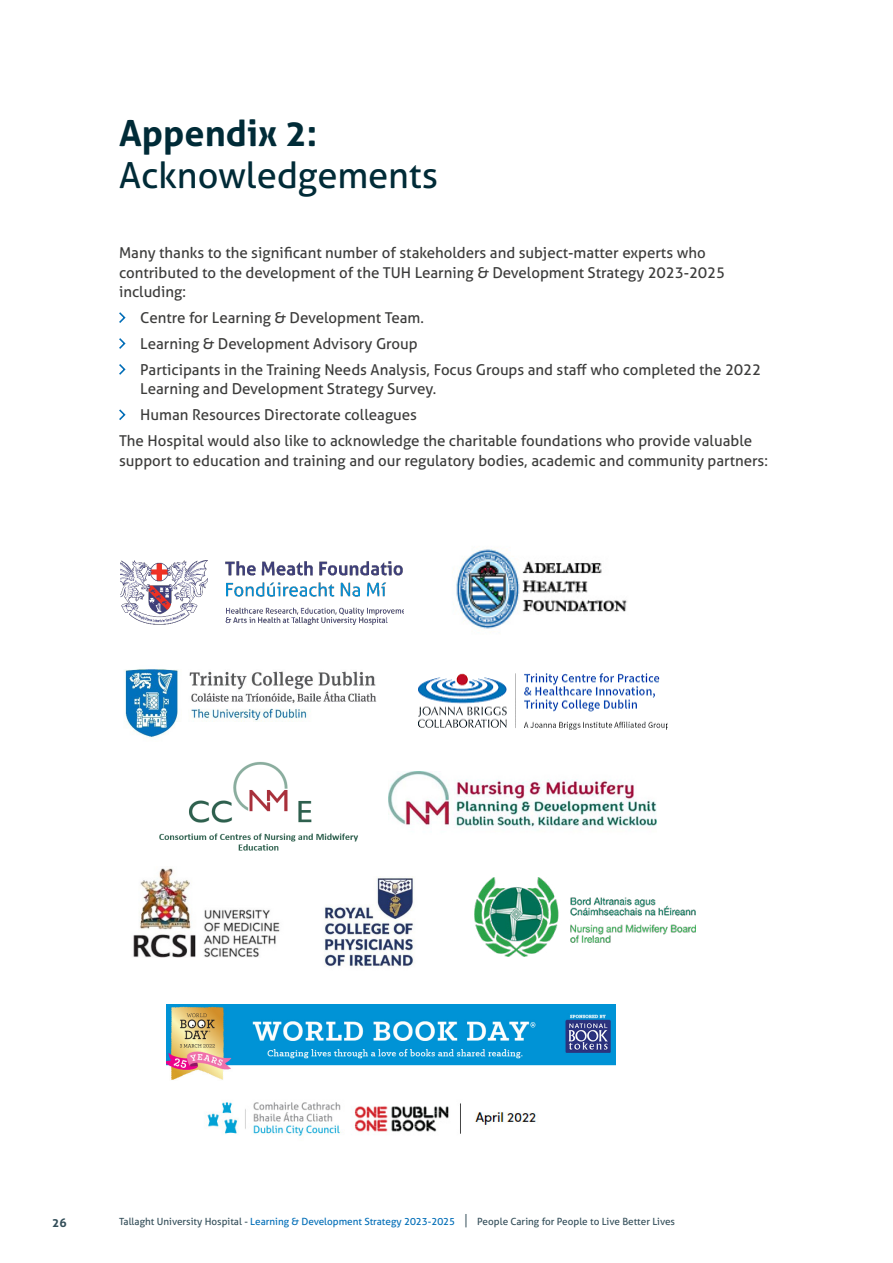
<style>
.page{position:relative;width:893px;height:1263px;background:#fff}
.page>*{position:absolute;margin:0;border:0;box-sizing:border-box;transform-origin:0 0}
.t1{font:36px "Aller";color:#002b37}
.t2{font:700 36px "Aller";color:#002b37}
.t3{font:15px/19.5px "Aller";color:#3c3c3b}
.t4{font:700 12px "Aller";color:#334e59}
.t5{font:9.9px "Aller";color:#334e59}
.s1{color:#006db7}
.s2{font-size:14.1px}
</style>
<div class="page">
<svg style="left:119px;top:312px;width:7px;height:11px"></svg>
<svg style="left:119px;top:338px;width:7px;height:11px"></svg>
<svg style="left:119px;top:364px;width:7px;height:11px"></svg>
<svg style="left:119px;top:409px;width:7px;height:11px"></svg>
<img style="left:207px;top:1102px;width:329px;height:34px">
<img style="left:166px;top:1005px;width:450px;height:75px">
<img style="left:388px;top:771px;width:268px;height:57px">
<img style="left:474px;top:877px;width:222px;height:79px">
<img style="left:133px;top:868px;width:147px;height:90px">
<img style="left:324px;top:876px;width:90px;height:91px">
<img style="left:159px;top:762px;width:199px;height:89px">
<img style="left:124px;top:669px;width:253px;height:68px">
<img style="left:418px;top:673px;width:250px;height:57px">
<img style="left:452px;top:549px;width:175px;height:80px">
<img style="left:120px;top:561px;width:284px;height:63px">
<h1 class="t2" style="left:119px;top:111px;width:200px">Appendix 2:</h1>
<h1 class="t1" style="left:119px;top:152px;width:321px">Acknowledgements</h1>
<p class="t3" style="left:119px;top:243px;width:608px">Many thanks to the significant number of stakeholders and subject-matter experts who contributed to the development of the TUH Learning &amp; Development Strategy 2023-2025 including:</p>
<p class="t3" style="left:140px;top:305px;width:622px;line-height:26px">Centre for Learning &amp; Development Team.<br>Learning &amp; Development Advisory Group<br>Participants in the Training Needs Analysis, Focus Groups and staff who completed the 2022</p>
<p class="t3" style="left:140px;top:379px;width:298px">Learning and Development Strategy Survey.</p>
<p class="t3" style="left:140px;top:405px;width:278px">Human Resources Directorate colleagues</p>
<p class="t3" style="left:119px;top:431px;width:635px">The Hospital would also like to acknowledge the charitable foundations who provide valuable</p>
<p class="t3" style="left:119px;top:450px;width:650px">support to education and training and our regulatory bodies, academic and community partners:</p>
<p class="t4" style="left:52px;top:1215px;width:16px">26</p>
<p class="t5" style="left:119px;top:1216px;width:557px">Tallaght University Hospital - <span class="s1">Learning &amp; Development Strategy 2023-2025</span> <span class="s2">|</span> People Caring for People to Live Better Lives</p>
</div>
